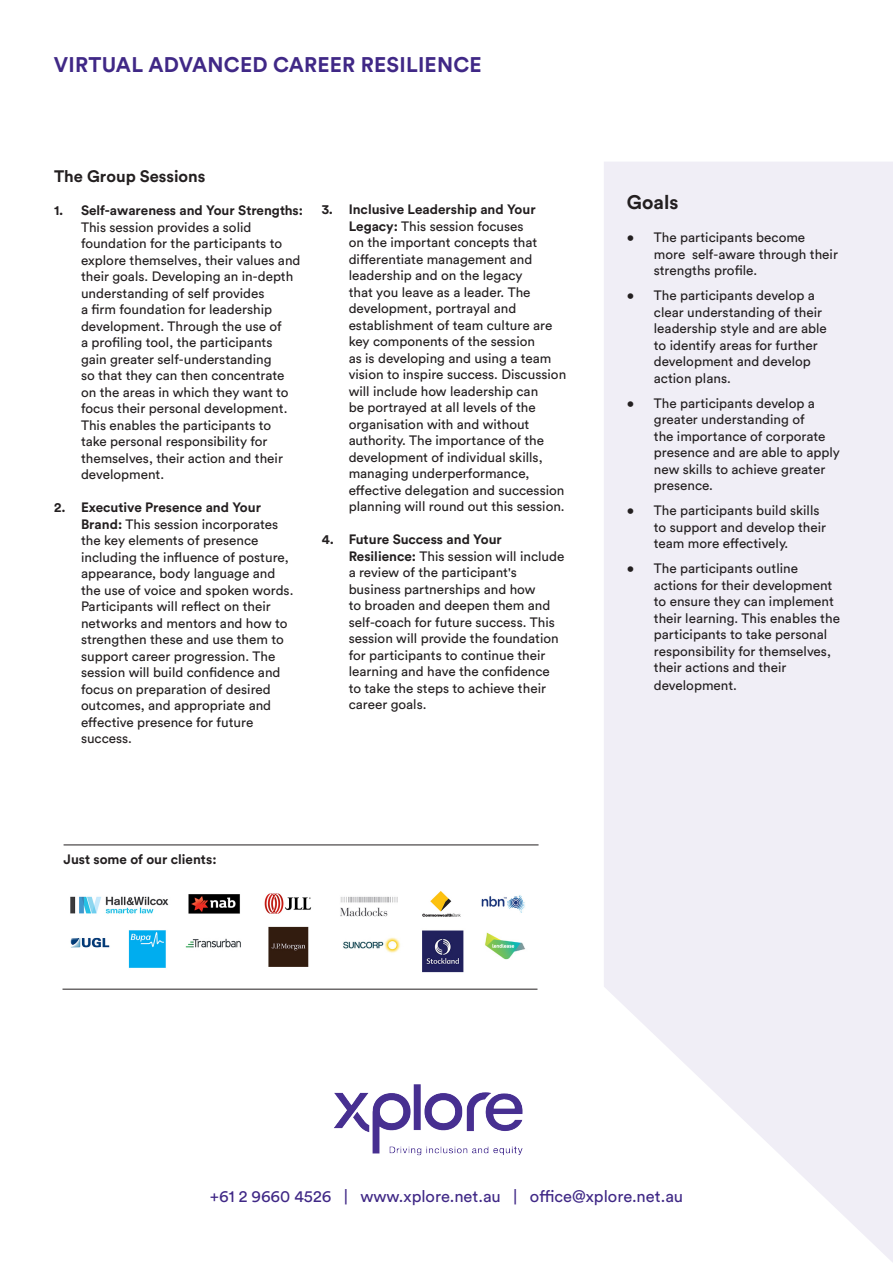
<style>
.page{position:relative;width:893px;height:1263px;background:#fff}
.page>*{position:absolute;margin:0;border:0;box-sizing:border-box;transform-origin:0 0}
.t1{font:700 21px "Circular Std";letter-spacing:.01em;color:#402886}
.SUB_HEADINGS{font:700 19.5px "Circular Std";color:#231f20}
.t2{font:16.5px "Circular Std";color:#402886}
.SUB_HEADINGS-2{font:700 16.5px "Circular Std";color:#231f20}
.t3{font:13.5px/16.5px "Circular Std";color:#231f20}
.t4{font:700 13.5px "Circular Std";color:#231f20}
.s1{font-weight:700}
</style>
<div class="page">
<svg style="left:604px;top:162px;width:289px;height:1100px;fill:#f0eef6"></svg>
<img style="left:334px;top:1084px;width:189px;height:72px">
<hr style="left:64px;top:844px;width:475px;height:1px;background:#231f20">
<img style="left:70px;top:937px;width:40px;height:11px">
<img style="left:481px;top:895px;width:44px;height:18px">
<img style="left:340px;top:896px;width:60px;height:57px">
<img style="left:264px;top:893px;width:48px;height:21px">
<img style="left:128px;top:930px;width:38px;height:38px">
<img style="left:422px;top:930px;width:42px;height:43px">
<img style="left:268px;top:926px;width:41px;height:41px">
<img style="left:70px;top:894px;width:170px;height:20px">
<img style="left:422px;top:891px;width:39px;height:26px">
<img style="left:485px;top:932px;width:40px;height:28px">
<img style="left:185px;top:938px;width:56px;height:10px">
<hr style="left:63px;top:989px;width:474px;height:1px;background:#231f20">
<p class="t1" style="left:54px;top:51px;width:429px">VIRTUAL ADVANCED CAREER RESILIENCE</p>
<p class="SUB_HEADINGS-2" style="left:54px;top:166px;width:153px">The Group Sessions</p>
<p class="t3" style="left:81px;top:202px;width:224px;text-indent:-27px"><span class="s1">1. Self-awareness and Your Strengths:<br></span>This session provides a solid foundation for the participants to explore themselves, their values and their goals. Developing an in-depth understanding of self provides<br>a firm foundation for leadership development. Through the use of<br>a profiling tool, the participants<br>gain greater self-understanding<br>so that they can then concentrate on the areas in which they want to focus their personal development.<br>This enables the participants to<br>take personal responsibility for themselves, their action and their development.</p>
<p class="t3" style="left:81px;top:499px;width:214px;text-indent:-27px"><span class="s1">2. Executive Presence and Your<br>Brand:</span> This session incorporates the key elements of presence including the influence of posture, appearance, body language and the use of voice and spoken words.<br>Participants will reflect on their networks and mentors and how to strengthen these and use them to support career progression. The session will build confidence and focus on preparation of desired outcomes, and appropriate and effective presence for future success.</p>
<p class="t3" style="left:349px;top:201px;width:219px;text-indent:-27px"><span class="s1">3. Inclusive Leadership and Your<br>Legacy:</span> This session focuses<br>on the important concepts that differentiate management and leadership and on the legacy<br>that you leave as a leader. The development, portrayal and establishment of team culture are key components of the session<br>as is developing and using a team vision to inspire success. Discussion will include how leadership can<br>be portrayed at all levels of the organisation with and without authority. The importance of the development of individual skills, managing underperformance, effective delegation and succession planning will round out this session.</p>
<p class="t3" style="left:349px;top:531px;width:217px;text-indent:-27px"><span class="s1">4. Future Success and Your<br>Resilience:</span> This session will include a review of the participant's business partnerships and how<br>to broaden and deepen them and self-coach for future success. This session will provide the foundation for participants to continue their learning and have the confidence to take the steps to achieve their career goals.</p>
<p class="t4" style="left:64px;top:851px;width:155px">Just some of our clients:</p>
<p class="SUB_HEADINGS" style="left:627px;top:190px;width:53px">Goals</p>
<p class="t3" style="left:654px;top:229px;width:186px;text-indent:-27px">• The participants become more self-aware through their strengths profile.</p>
<p class="t3" style="left:654px;top:287px;width:175px;text-indent:-27px">• The participants develop a clear understanding of their leadership style and are able to identify areas for further development and develop action plans.</p>
<p class="t3" style="left:654px;top:394px;width:188px;text-indent:-27px">• The participants develop a greater understanding of<br>the importance of corporate presence and are able to apply new skills to achieve greater presence.</p>
<p class="t3" style="left:654px;top:502px;width:174px;text-indent:-27px">• The participants build skills to support and develop their team more effectively.</p>
<p class="t3" style="left:654px;top:560px;width:188px;text-indent:-27px">• The participants outline actions for their development to ensure they can implement their learning. This enables the participants to take personal responsibility for themselves, their actions and their</p>
<p class="t3" style="left:654px;top:677px;width:85px">development.</p>
<p class="t2" style="left:210px;top:1186px;width:475px">+61 2 9660 4526 | www.xplore.net.au | office@xplore.net.au</p>
</div>
